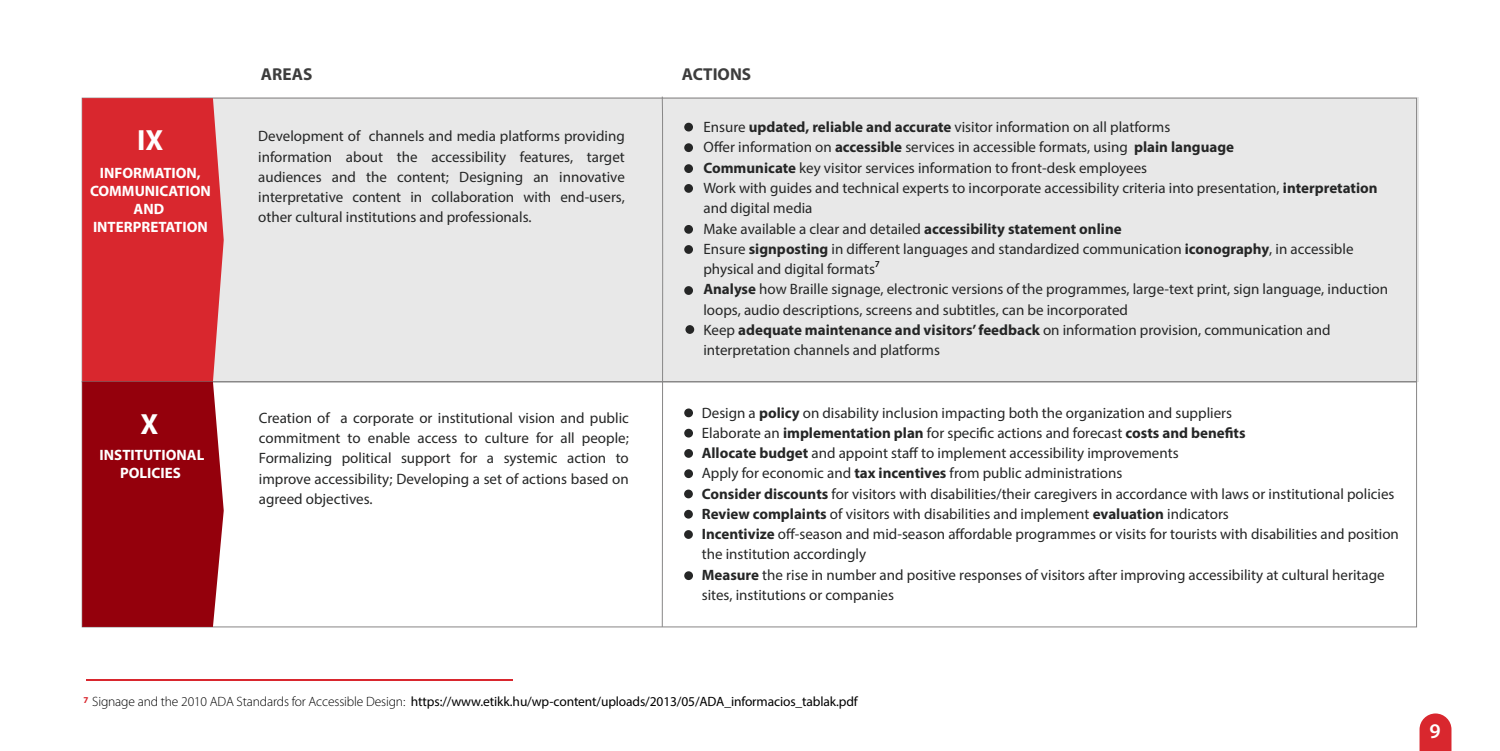
<style>
.page{position:relative;width:1500px;height:751px;background:#fff}
.page>*{position:absolute;margin:0;border:0;box-sizing:border-box;transform-origin:0 0}
.t1{font:700 29.25px "Myriad Pro";color:#fff}
.t2{font:600 20.85px "Myriad Pro";color:#fff}
.t3{font:700 17.25px "Myriad Pro";color:#3d3d3d}
.t4{font:15px/20.2px "Myriad Pro";color:#252626}
.t5{font:700 15px/18px "Myriad Pro";color:#fff;text-align:center}
.t6{font:13.5px "Myriad Pro";letter-spacing:-.01em;color:#000}
.t7{font:700 9px "Myriad Pro";color:#d9272e}
.s1{font-weight:700}
.s2{font-weight:300}
</style>
<div class="page">
<div style="left:190px;top:96px;width:1228px;height:285px;background:#e8e8e8"></div>
<hr style="left:86px;top:679px;width:426px;height:1px;background:#d9272e">
<svg style="left:661px;top:96px;width:2px;height:531px"></svg>
<div style="left:684px;top:123px;width:9px;height:8px;background:#252626;border-radius:50%"></div>
<div style="left:684px;top:143px;width:9px;height:9px;background:#252626;border-radius:50%"></div>
<div style="left:684px;top:164px;width:9px;height:9px;background:#252626;border-radius:50%"></div>
<div style="left:684px;top:184px;width:9px;height:9px;background:#252626;border-radius:50%"></div>
<div style="left:684px;top:225px;width:9px;height:8px;background:#252626;border-radius:50%"></div>
<div style="left:684px;top:245px;width:9px;height:9px;background:#252626;border-radius:50%"></div>
<div style="left:684px;top:286px;width:9px;height:9px;background:#252626;border-radius:50%"></div>
<div style="left:685px;top:325px;width:9px;height:8px;background:#252626;border-radius:50%"></div>
<svg style="left:82px;top:98px;width:142px;height:528px;background:#ba1d26"></svg>
<div style="left:684px;top:408px;width:9px;height:9px;background:#252626;border-radius:50%"></div>
<div style="left:684px;top:428px;width:9px;height:9px;background:#252626;border-radius:50%"></div>
<div style="left:684px;top:571px;width:9px;height:8px;background:#252626;border-radius:50%"></div>
<svg style="left:684px;top:448px;width:9px;height:9px"></svg>
<div style="left:684px;top:469px;width:9px;height:8px;background:#252626;border-radius:50%"></div>
<div style="left:684px;top:509px;width:9px;height:9px;background:#252626;border-radius:50%"></div>
<div style="left:684px;top:489px;width:9px;height:9px;background:#252626;border-radius:50%"></div>
<svg style="left:684px;top:529px;width:9px;height:9px"></svg>
<svg style="left:1420px;top:713px;width:31px;height:37px"></svg>
<p class="t1" style="left:137px;top:121px;width:28px">IX</p>
<p class="t5" style="left:90px;top:163px;width:122px">INFORMATION,<br>COMMUNICATION<br>AND<br>INTERPRETATION</p>
<p class="t1" style="left:141px;top:405px;width:19px">X</p>
<p class="t5" style="left:100px;top:445px;width:106px">INSTITUTIONAL<br>POLICIES</p>
<p class="t3" style="left:261px;top:63px;width:53px">AREAS</p>
<p class="t3" style="left:682px;top:63px;width:71px">ACTIONS</p>
<p class="t4" style="left:258px;top:126px;width:368px;text-align:justify">Development of channels and media platforms providing information about the accessibility features, target audiences and the content; Designing an innovative interpretative content in collaboration with end-users, other cultural institutions and professionals.</p>
<p class="t4" style="left:259px;top:407px;width:372px;text-align:justify">Creation of a corporate or institutional vision and public commitment to enable access to culture for all people; Formalizing political support for a systemic action to improve accessibility; Developing a set of actions based on agreed objectives.</p>
<p class="t4" style="left:703px;top:117px;width:468px">Ensure <span class="s1">updated, reliable and accurate</span> visitor information on all platforms</p>
<p class="t4" style="left:703px;top:137px;width:532px">O°er information on <span class="s1">accessible</span> services in accessible formats, using <span class="s1">plain language</span></p>
<p class="t4" style="left:703px;top:157px;width:445px"><span class="s1">Communicate</span> key visitor services information to front-desk employees</p>
<p class="t4" style="left:703px;top:177px;width:676px">Work with guides and technical experts to incorporate accessibility criteria into presentation, <span class="s1">interpretation </span>and digital media</p>
<p class="t4" style="left:703px;top:218px;width:420px">Make available a clear and detailed <span class="s1">accessibility statement online</span></p>
<p class="t4" style="left:703px;top:238px;width:652px">Ensure <span class="s1">signposting</span> in di°erent languages and standardized communication <span class="s1">iconography</span>, in accessible physical and digital formats<sup>˙</sup></p>
<p class="t4" style="left:703px;top:279px;width:686px"><span class="s1">Analyse</span> how Braille signage, electronic versions of the programmes, large-text print, sign language, induction loops, audio descriptions, screens and subtitles, can be incorporated</p>
<p class="t4" style="left:703px;top:319px;width:629px">Keep <span class="s1">adequate maintenance and visitors’ feedback</span> on information provision, communication and interpretation channels and platforms</p>
<p class="t4" style="left:702px;top:402px;width:532px">Design a <span class="s1">policy</span> on disability inclusion impacting both the organization and suppliers</p>
<p class="t4" style="left:702px;top:422px;width:545px">Elaborate an <span class="s1">implementation plan</span> for speciÿc actions and forecast <span class="s1">costs and beneÿts</span></p>
<p class="t4" style="left:702px;top:442px;width:478px"><span class="s1">Allocate budget</span> and appoint sta° to implement accessibility improvements</p>
<p class="t4" style="left:702px;top:462px;width:422px">Apply for economic and <span class="s1">tax incentives</span> from public administrations</p>
<p class="t4" style="left:702px;top:483px;width:694px"><span class="s1">Consider discounts</span> for visitors with disabilities/their caregivers in accordance with laws or institutional policies</p>
<p class="t4" style="left:702px;top:503px;width:529px"><span class="s1">Review complaints</span> of visitors with disabilities and implement <span class="s1">evaluation</span> indicators</p>
<p class="t4" style="left:702px;top:523px;width:699px"><span class="s1">Incentivize</span> o°-season and mid-season a°ordable programmes or visits for tourists with disabilities and position the institution accordingly</p>
<p class="t4" style="left:702px;top:564px;width:684px"><span class="s1">Measure</span> the rise in number and positive responses of visitors after improving accessibility at cultural heritage sites, institutions or companies</p>
<p class="t6" style="left:92px;top:693px;width:767px"><span class="s2">Signage and the 2010 ADA Standards for Accessible Design:</span> https://www.etikk.hu/wp-content/uploads/2013/05/ADA_informacios_tablak.pdf</p>
<p class="t7" style="left:84px;top:693px;width:6px">7</p>
<p class="t2" style="left:1429px;top:717px;width:13px">9</p>
</div>
